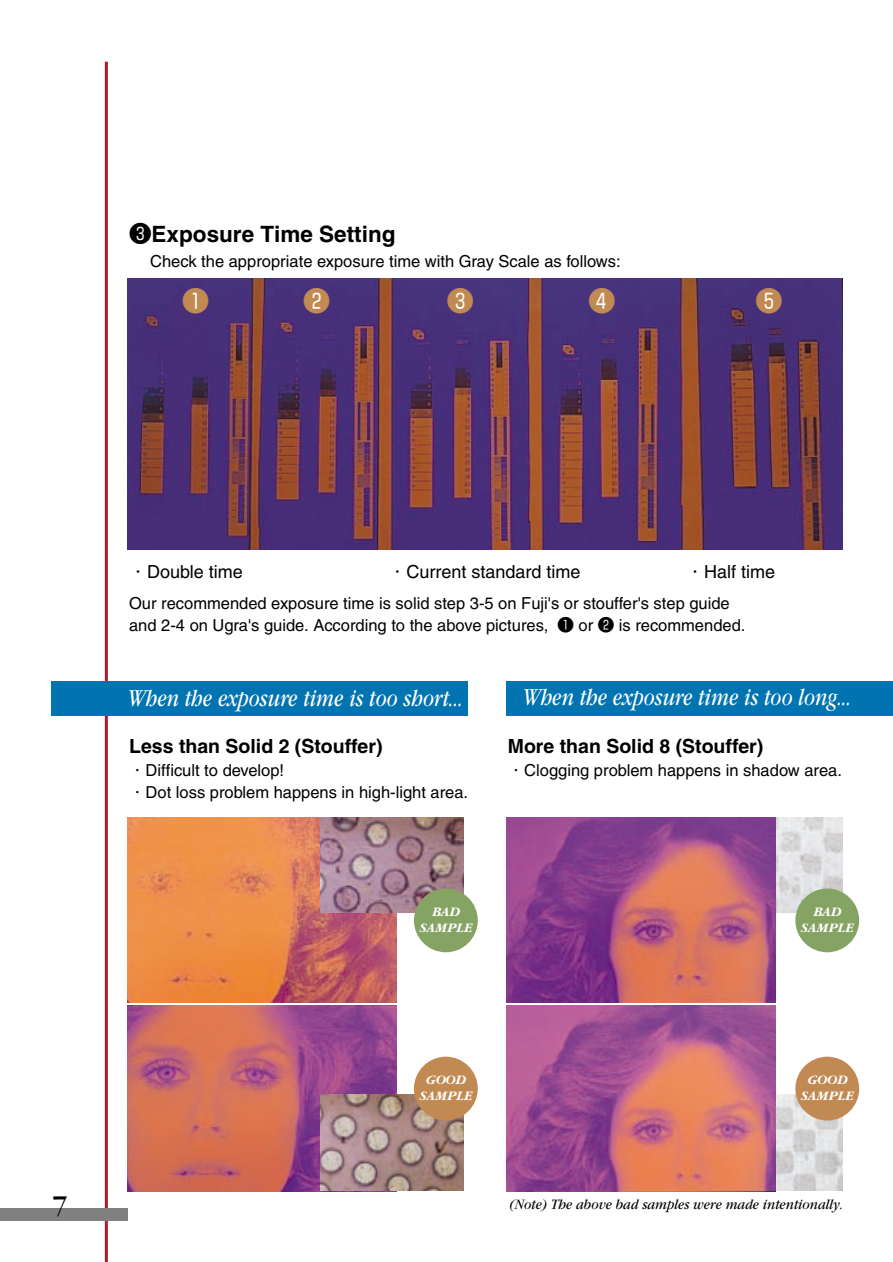
<style>
.page{position:relative;width:893px;height:1262px;background:#fff}
.page>*{position:absolute;margin:0;border:0;box-sizing:border-box;transform-origin:0 0}
.t1{font:30px "Garamond";color:#000;scale:.95 1}
.t2{font:27px "Biblos Gaiji Sgr F2";color:#c28a53}
.t3{font:italic 25.5px "Garamond";color:#fff;scale:.8 1}
.t4{font:700 22.5px "Helvetica";color:#000}
.t5{font:700 19.5px "Helvetica";color:#000}
.t6{font:18px "Helvetica";color:#000}
.t7{font:16.5px/22.5px "Helvetica";color:#000}
.t8{font:italic 15px "Garamond";color:#000;scale:.9 1}
.t9{font:italic 700 13.5px/16.5px "Garamond";color:#fff;text-align:center}
.s1{font-family:"Biblos Gaiji Sgr F2";font-weight:400}
.s2{font-family:"Ryumin";font-weight:300}
.s3{font-family:"Biblos Gaiji Sgr F2"}
</style>
<div class="page">
<img style="left:128px;top:1006px;width:269px;height:185px">
<hr style="left:105px;top:62px;width:3px;height:1200px;background:#b61729">
<img style="left:128px;top:279px;width:714px;height:271px">
<img style="left:128px;top:817px;width:269px;height:185px">
<img style="left:321px;top:1095px;width:142px;height:95px">
<img style="left:775px;top:1095px;width:67px;height:95px">
<img style="left:321px;top:817px;width:142px;height:95px">
<img style="left:775px;top:817px;width:67px;height:95px">
<div style="left:51px;top:681px;width:417px;height:35px;background:#0073b1"></div>
<div style="left:506px;top:681px;width:386px;height:35px;background:#0073b1"></div>
<div style="left:795px;top:888px;width:64px;height:64px;background:#85a464;border-radius:50%"></div>
<div style="left:795px;top:1056px;width:64px;height:64px;background:#c28a53;border-radius:50%"></div>
<div style="left:414px;top:888px;width:64px;height:64px;background:#85a464;border-radius:50%"></div>
<div style="left:414px;top:1056px;width:64px;height:64px;background:#c28a53;border-radius:50%"></div>
<div style="left:0;top:1208px;width:128px;height:12px;background:#808080"></div>
<img style="left:506px;top:817px;width:269px;height:185px">
<img style="left:506px;top:1006px;width:269px;height:185px">
<div style="left:185px;top:289px;width:22px;height:22px;background:#fff;border-radius:50%"></div>
<div style="left:305px;top:289px;width:23px;height:22px;background:#fff;border-radius:50%"></div>
<div style="left:449px;top:289px;width:22px;height:22px;background:#fff;border-radius:50%"></div>
<div style="left:591px;top:289px;width:22px;height:22px;background:#fff;border-radius:50%"></div>
<div style="left:758px;top:289px;width:22px;height:22px;background:#fff;border-radius:50%"></div>
<h3 class="t4" style="left:129px;top:226px;width:268px"><span class="s1">ó</span>Exposure Time Setting</h3>
<p class="t7" style="left:150px;top:251px;width:472px">Check the appropriate exposure time with Gray Scale as follows:</p>
<h2 class="t2" style="left:182px;top:288px;width:28px">ï</h2>
<h2 class="t2" style="left:303px;top:288px;width:28px">ñ</h2>
<h2 class="t2" style="left:446px;top:288px;width:28px">ó</h2>
<h2 class="t2" style="left:588px;top:288px;width:28px">ò</h2>
<h2 class="t2" style="left:755px;top:288px;width:28px">ô</h2>
<h1 class="t1" style="left:53px;top:1194px;width:17px">7</h1>
<p class="t6" style="left:129px;top:564px;width:115px"><span class="s2">・</span>Double time</p>
<p class="t6" style="left:388px;top:564px;width:194px"><span class="s2">・</span>Current standard time</p>
<p class="t6" style="left:686px;top:564px;width:90px"><span class="s2">・</span>Half time</p>
<p class="t7" style="left:129px;top:593px;width:617px">Our recommended exposure time is solid step 3-5 on Fuji's or stouffer's step guide and 2-4 on Ugra's guide. According to the above pictures, <span class="s3">ï</span> or <span class="s3">ñ</span> is recommended.</p>
<h3 class="t3" style="left:128px;top:689px;width:420px">When the exposure time is too short...</h3>
<h3 class="t3" style="left:522px;top:688px;width:412px">When the exposure time is too long...</h3>
<p class="t5" style="left:129px;top:739px;width:255px">Less than Solid 2 (Stouffer)</p>
<p class="t7" style="left:129px;top:760px;width:340px"><span class="s2">・</span>Difficult to develop!<br><span class="s2">・</span>Dot loss problem happens in high-light area.</p>
<p class="t5" style="left:507px;top:739px;width:257px">More than Solid 8 (Stouffer)</p>
<p class="t7" style="left:507px;top:760px;width:336px"><span class="s2">・</span>Clogging problem happens in shadow area.</p>
<p class="t9" style="left:419px;top:904px;width:54px">BAD<br>SAMPLE</p>
<p class="t9" style="left:800px;top:904px;width:54px">BAD<br>SAMPLE</p>
<p class="t9" style="left:419px;top:1072px;width:54px">GOOD<br>SAMPLE</p>
<p class="t9" style="left:800px;top:1072px;width:54px">GOOD<br>SAMPLE</p>
<p class="t8" style="left:509px;top:1199px;width:372px">(Note) The above bad samples were made intentionally.</p>
</div>
